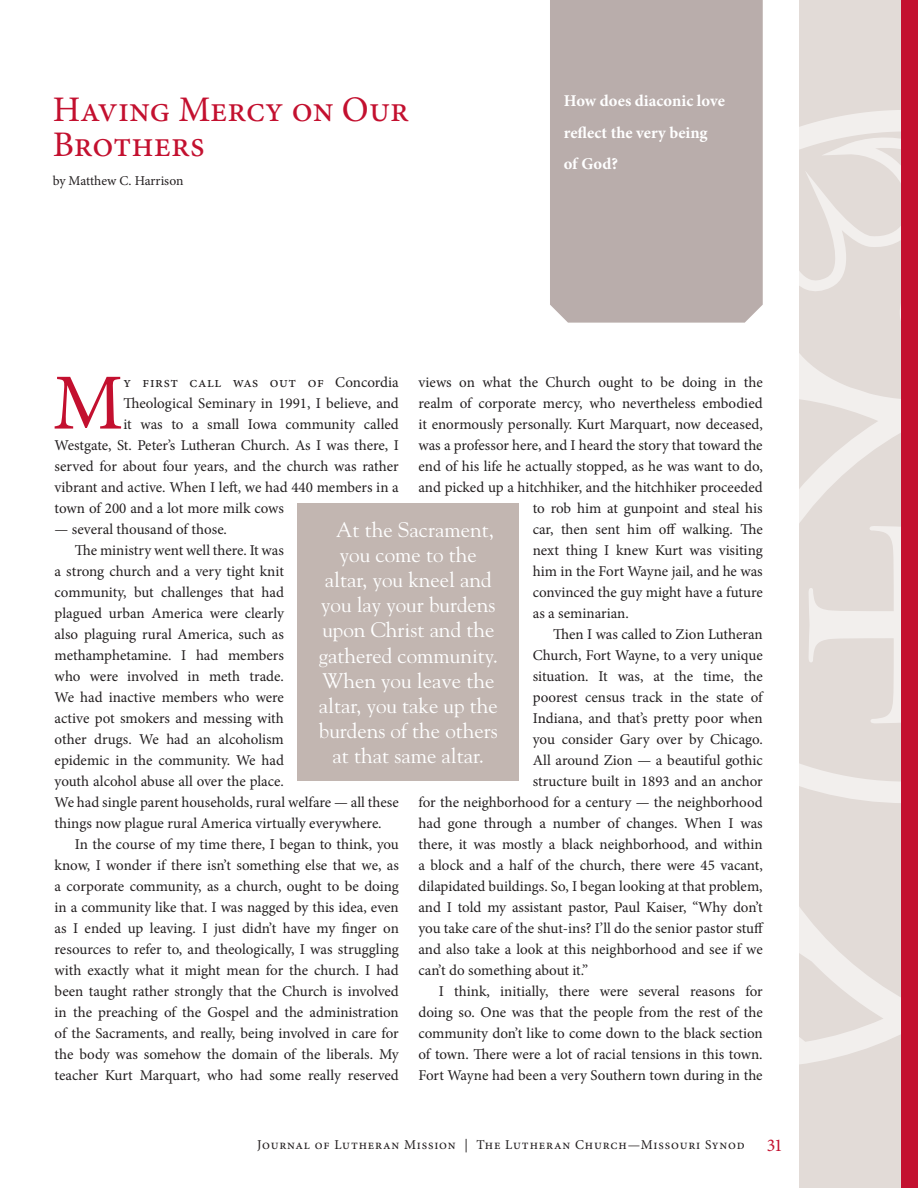
<style>
.page{position:relative;width:918px;height:1188px;background:#fff}
.page>*{position:absolute;margin:0;border:0;box-sizing:border-box;transform-origin:0 0}
.t1{font:79.65px "Minion Pro";color:#c3102f}
.small_headline{font:36px/34.5px "Minion Pro";color:#c3102f}
.Pull-quote{font:21px "Goudy Std";color:#fff}
.t2{font:700 16.5px/31.5px "Minion Pro";color:#fff}
.text{font:15px/21px "Minion Pro";color:#231f20;text-align:justify}
.text-2{font:15px "Minion Pro";letter-spacing:-.02em;color:#231f20}
.text-3{font:15px "Minion Pro";letter-spacing:.04em;color:#231f20}
.byline{font:13.5px "Minion Pro";letter-spacing:.06em;color:#231f20}
.s1{font-size:18px;color:#c3102f}
</style>
<div class="page">
<div style="left:799px;top:0;width:119px;height:1188px;background:#e2dbd7"></div>
<svg style="left:799px;top:108px;width:103px;height:960px"></svg>
<div style="left:902px;top:0;width:16px;height:1188px;background:#c3102f"></div>
<div style="left:550px;top:0;width:213px;height:323px;background:#b9adab"></div>
<div style="left:297px;top:503px;width:222px;height:278px;background:#c2b6b1"></div>
<p class="small_headline" style="left:53px;top:93px;width:358px">Having Mercy on Our<br>Brothers</p>
<p class="byline" style="left:53px;top:172px;width:132px">by Matthew C. Harrison</p>
<p class="t2" style="left:564px;top:85px;width:163px">How does diaconic love reflect the very being of God?</p>
<p class="text" style="left:418px;top:371px;width:346px">views on what the Church ought to be doing in the</p>
<p class="text" style="left:418px;top:392px;width:346px">realm of corporate mercy, who nevertheless embodied</p>
<p class="text" style="left:418px;top:413px;width:346px">it enormously personally. Kurt Marquart, now deceased,</p>
<p class="text" style="left:418px;top:434px;width:346px">was a professor here, and I heard the story that toward the</p>
<p class="text" style="left:418px;top:455px;width:346px">end of his life he actually stopped, as he was want to do,</p>
<p class="text" style="left:418px;top:476px;width:346px">and picked up a hitchhiker, and the hitchhiker proceeded</p>
<p class="text" style="left:533px;top:497px;width:231px">to rob him at gunpoint and steal his</p>
<p class="text" style="left:533px;top:518px;width:231px">car, then sent him off walking. The</p>
<p class="text" style="left:533px;top:539px;width:231px">next thing I knew Kurt was visiting</p>
<p class="text" style="left:533px;top:560px;width:231px">him in the Fort Wayne jail, and he was</p>
<p class="text" style="left:533px;top:581px;width:231px">convinced the guy might have a future</p>
<p class="text" style="left:533px;top:602px;width:98px">as a seminarian.</p>
<p class="text" style="left:553px;top:623px;width:211px">Then I was called to Zion Lutheran</p>
<p class="text" style="left:533px;top:644px;width:231px">Church, Fort Wayne, to a very unique</p>
<p class="text" style="left:533px;top:665px;width:231px">situation. It was, at the time, the</p>
<p class="text" style="left:533px;top:686px;width:233px">poorest census track in the state of</p>
<p class="text" style="left:533px;top:707px;width:231px">Indiana, and that’s pretty poor when</p>
<p class="text" style="left:533px;top:728px;width:231px">you consider Gary over by Chicago.</p>
<p class="text" style="left:533px;top:749px;width:231px">All around Zion — a beautiful gothic</p>
<p class="text" style="left:533px;top:770px;width:231px">structure built in 1893 and an anchor</p>
<p class="text" style="left:418px;top:791px;width:346px">for the neighborhood for a century — the neighborhood</p>
<p class="text" style="left:418px;top:812px;width:346px">had gone through a number of changes. When I was</p>
<p class="text" style="left:418px;top:833px;width:346px">there, it was mostly a black neighborhood, and within</p>
<p class="text" style="left:418px;top:854px;width:346px">a block and a half of the church, there were 45 vacant,</p>
<p class="text" style="left:418px;top:875px;width:346px">dilapidated buildings. So, I began looking at that problem,</p>
<p class="text" style="left:418px;top:896px;width:346px">and I told my assistant pastor, Paul Kaiser, “Why don’t</p>
<p class="text" style="left:418px;top:917px;width:347px">you take care of the shut-ins? I’ll do the senior pastor stuff</p>
<p class="text" style="left:418px;top:938px;width:346px">and also take a look at this neighborhood and see if we</p>
<p class="text" style="left:418px;top:959px;width:171px">can’t do something about it.”</p>
<p class="text" style="left:418px;top:980px;width:346px;text-indent:20px">I think, initially, there were several reasons for doing so. One was that the people from the rest of the community don’t like to come down to the black section of town. There were a lot of racial tensions in this town.<br>Fort Wayne had been a very Southern town during in the</p>
<p class="t1" style="left:53px;top:350px;width:72px">M</p>
<p class="text-3" style="left:123px;top:372px;width:277px">y first call was out of Concordia</p>
<p class="text" style="left:123px;top:392px;width:277px">Theological Seminary in 1991, I believe, and</p>
<p class="text" style="left:123px;top:413px;width:277px">it was to a small Iowa community called</p>
<p class="text-2" style="left:55px;top:435px;width:346px">Westgate, St. Peter’s Lutheran Church. As I was there, I</p>
<p class="text" style="left:55px;top:455px;width:346px">served for about four years, and the church was rather</p>
<p class="text" style="left:55px;top:476px;width:346px">vibrant and active. When I left, we had 440 members in a</p>
<p class="text" style="left:55px;top:497px;width:231px">town of 200 and a lot more milk cows</p>
<p class="text" style="left:55px;top:518px;width:174px">— several thousand of those.</p>
<p class="text" style="left:55px;top:539px;width:346px;text-align:left;text-indent:20px">The ministry went well there. It was<br>a strong church and a very tight knit<br>community, but challenges that had<br>plagued urban America were clearly<br>also plaguing rural America, such as methamphetamine. I had members<br>who were involved in meth trade.<br>We had inactive members who were<br>active pot smokers and messing with<br>other drugs. We had an alcoholism<br>epidemic in the community. We had<br>youth alcohol abuse all over the place.<br>We had single parent households, rural welfare — all these things now plague rural America virtually everywhere.</p>
<p class="text" style="left:55px;top:833px;width:346px;text-indent:20px">In the course of my time there, I began to think, you know, I wonder if there isn’t something else that we, as a corporate community, as a church, ought to be doing in a community like that. I was nagged by this idea, even as I ended up leaving. I just didn’t have my finger on resources to refer to, and theologically, I was struggling with exactly what it might mean for the church. I had been taught rather strongly that the Church is involved in the preaching of the Gospel and the administration of the Sacraments, and really, being involved in care for the body was somehow the domain of the liberals. My teacher Kurt Marquart, who had some really reserved</p>
<p class="Pull-quote" style="left:336px;top:516px;width:160px">At the Sacrament,</p>
<p class="Pull-quote" style="left:340px;top:542px;width:139px">you come to the</p>
<p class="Pull-quote" style="left:325px;top:567px;width:168px">altar, you kneel and</p>
<p class="Pull-quote" style="left:321px;top:592px;width:176px">you lay your burdens</p>
<p class="Pull-quote" style="left:322px;top:617px;width:174px">upon Christ and the</p>
<p class="Pull-quote" style="left:319px;top:642px;width:181px">gathered community.</p>
<p class="Pull-quote" style="left:322px;top:668px;width:174px">When you leave the</p>
<p class="Pull-quote" style="left:319px;top:693px;width:181px">altar, you take up the</p>
<p class="Pull-quote" style="left:319px;top:718px;width:181px">burdens of the others</p>
<p class="Pull-quote" style="left:333px;top:743px;width:153px">at that same altar.</p>
<p class="byline" style="left:257px;top:1136px;width:527px">Journal of Lutheran Mission | The Lutheran Church—Missouri Synod <span class="s1">31</span></p>
</div>
